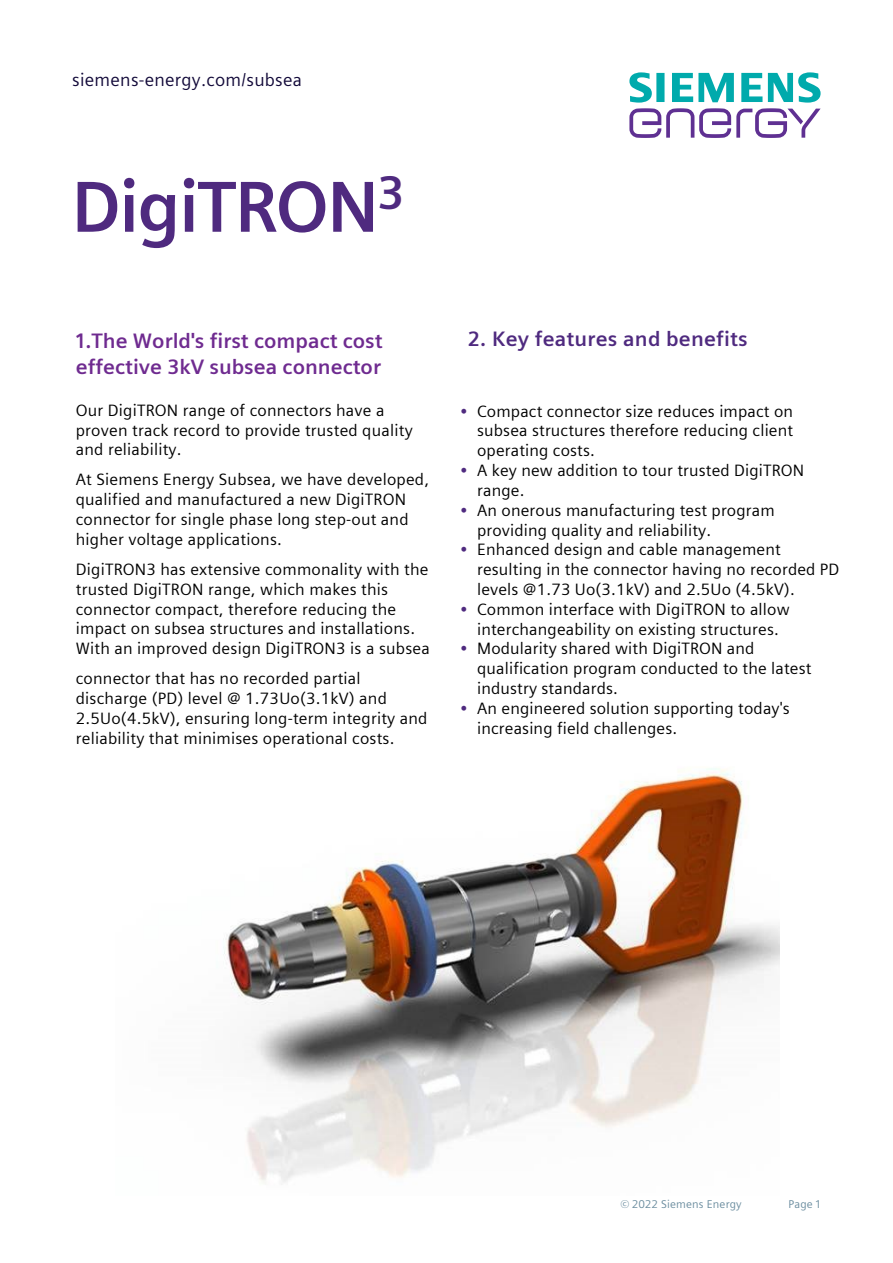
<style>
.page{position:relative;width:893px;height:1263px;background:#fff}
.page>*{position:absolute;margin:0;border:0;box-sizing:border-box;transform-origin:0 0}
.t1{font:700 72px "Siemens Sans";letter-spacing:-.025em;color:#4f2a7f}
.t2{font:700 21px/25.7px "Siemens Sans";color:#6f2b90}
.t3{font:700 21px "Siemens Sans";letter-spacing:.01em;color:#4f2a7f}
.t4{font:18px "Siemens Sans";letter-spacing:.015em;color:#120939}
.t5{font:16.5px/19.8px "Siemens Sans";letter-spacing:.01em;color:#000}
.t6{font:11.25px "Siemens Sans";letter-spacing:.015em;color:#6b8d9f}
.s1{color:#4f2a7f}
</style>
<div class="page">
<svg style="left:629px;top:72px;width:192px;height:66px"></svg>
<img style="left:223px;top:768px;width:556px;height:417px">
<p class="t4" style="left:72px;top:70px;width:231px">siemens-energy.com/subsea</p>
<h1 class="t1" style="left:71px;top:152px;width:335px">DigiTRON<sup>3</sup></h1>
<p class="t2" style="left:76px;top:328px;width:308px">1.The World's first compact cost effective 3kV subsea connector</p>
<p class="t5" style="left:76px;top:399px;width:338px">Our DigiTRON range of connectors have a proven track record to provide trusted quality and reliability.</p>
<p class="t5" style="left:76px;top:469px;width:355px">At Siemens Energy Subsea, we have developed, qualified and manufactured a new DigiTRON connector for single phase long step-out and higher voltage applications.</p>
<p class="t5" style="left:76px;top:558px;width:356px">DigiTRON3 has extensive commonality with the trusted DigiTRON range, which makes this connector compact, therefore reducing the impact on subsea structures and installations.<br>With an improved design DigiTRON3 is a subsea</p>
<p class="t5" style="left:76px;top:667px;width:353px">connector that has no recorded partial discharge (PD) level @ 1.73Uo(3.1kV) and 2.5Uo(4.5kV), ensuring long-term integrity and reliability that minimises operational costs.</p>
<p class="t3" style="left:468px;top:322px;width:281px">2. Key features and benefits</p>
<p class="t5" style="left:477px;top:400px;width:318px;text-align:justify;text-indent:-17px"><span class="s1">•</span> Compact connector size reduces impact on subsea structures therefore reducing client operating costs.</p>
<p class="t5" style="left:477px;top:459px;width:329px;text-indent:-17px"><span class="s1">•</span> A key new addition to tour trusted DigiTRON range.</p>
<p class="t5" style="left:477px;top:499px;width:299px;text-indent:-17px"><span class="s1">•</span> An onerous manufacturing test program providing quality and reliability.</p>
<p class="t5" style="left:477px;top:539px;width:364px;text-indent:-17px"><span class="s1">•</span> Enhanced design and cable management resulting in the connector having no recorded PD levels @1.73 Uo(3.1kV) and 2.5Uo (4.5kV).</p>
<p class="t5" style="left:460px;top:598px;width:331px;text-align:center"><span class="s1">•</span> Common interface with DigiTRON to allow interchangeability on existing structures.</p>
<p class="t5" style="left:477px;top:638px;width:336px;text-indent:-17px"><span class="s1">•</span> Modularity shared with DigiTRON and qualification program conducted to the latest industry standards.</p>
<p class="t5" style="left:477px;top:697px;width:314px;text-indent:-17px"><span class="s1">•</span> An engineered solution supporting today's increasing field challenges.</p>
<p class="t6" style="left:620px;top:1197px;width:123px">© 2022 Siemens Energy</p>
<p class="t6" style="left:789px;top:1197px;width:34px">Page 1</p>
</div>
